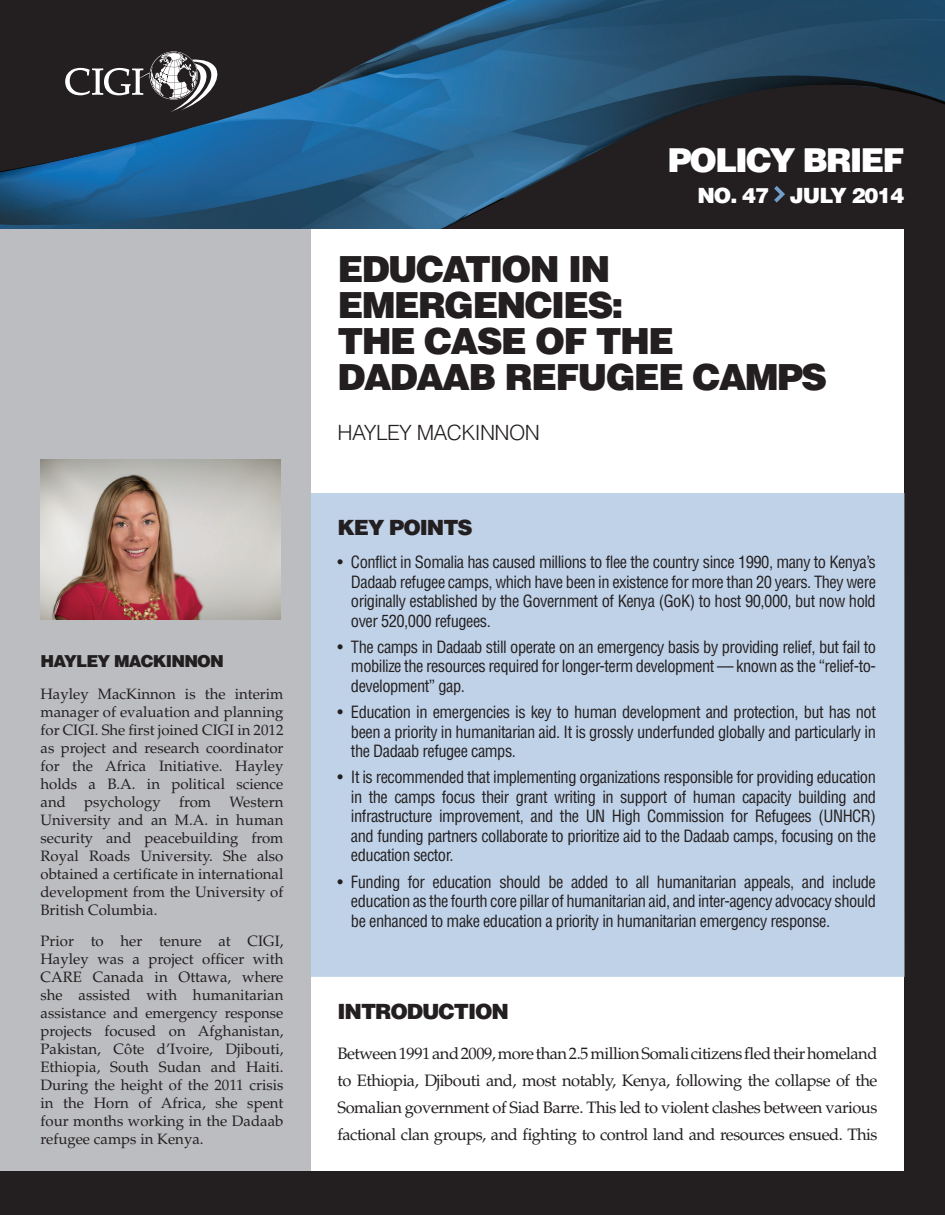
<style>
.page{position:relative;width:945px;height:1215px;background:#fff}
.page>*{position:absolute;margin:0;border:0;box-sizing:border-box;transform-origin:0 0}
.t1{font:900 36px/36px "Helvetica LT Std";letter-spacing:-.05em;color:#231f20}
.t2{font:900 33px "Helvetica LT Std";letter-spacing:-.06em;color:#fff}
.t3{font:900 21px "Helvetica LT Std";letter-spacing:-.05em;color:#231f20}
.t4{font:300 21px "Helvetica LT Std";letter-spacing:-.03em;color:#231f20}
.t5{font:900 21px "Helvetica LT Std";letter-spacing:-.05em;color:#fff}
.t6{font:condensed 16.5px/19.5px "Helvetica LT Std";letter-spacing:-.03em;color:#231f20;text-align:justify}
.t7{font:16.5px/27px "Palatino LT Std";letter-spacing:-.03em;color:#231f20;text-align:justify}
.t8{font:900 16.5px "Helvetica LT Std";letter-spacing:-.05em;color:#231f20}
.t9{font:15px/18px "Palatino LT Std";color:#231f20;text-align:justify}
</style>
<div class="page">
<div style="left:0;top:376px;width:945px;height:839px;background:#231f20"></div>
<img style="left:0;top:0;width:945px;height:376px">
<svg style="left:65px;top:51px;width:157px;height:62px;background:#535050"></svg>
<div style="left:310px;top:230px;width:594px;height:941px;background:#fff"></div>
<div style="left:310px;top:493px;width:594px;height:484px;background:#c0d2e8"></div>
<svg style="left:774px;top:186px;width:11px;height:17px"></svg>
<div style="left:0;top:230px;width:310px;height:941px;background:#bcbdc0"></div>
<img style="left:40px;top:459px;width:240px;height:160px">
<p class="t8" style="left:40px;top:651px;width:185px">HAYLEY MACKINNON</p>
<p class="t9" style="left:40px;top:685px;width:245px">Hayley MacKinnon is the interim manager of evaluation and planning for CIGI. She first joined CIGI in 2012 as project and research coordinator for the Africa Initiative. Hayley holds a B.A. in political science and psychology from Western University and an M.A. in human security and peacebuilding from Royal Roads University. She also obtained a certificate in international development from the University of British Columbia.</p>
<p class="t9" style="left:40px;top:932px;width:245px">Prior to her tenure at CIGI, Hayley was a project officer with CARE Canada in Ottawa, where she assisted with humanitarian assistance and emergency response projects focused on Afghanistan, Pakistan, Côte d’Ivoire, Djibouti, Ethiopia, South Sudan and Haiti.<br>During the height of the 2011 crisis in the Horn of Africa, she spent four months working in the Dadaab refugee camps in Kenya.</p>
<h2 class="t2" style="left:668px;top:139px;width:238px">POLICY BRIEF</h2>
<p class="t5" style="left:697px;top:181px;width:209px">NO. 47 JULY 2014</p>
<h1 class="t1" style="left:338px;top:251px;width:491px">EDUCATION IN<br>EMERGENCIES:<br>THE CASE OF THE<br>DADAAB REFUGEE CAMPS</h1>
<p class="t4" style="left:338px;top:419px;width:204px">HAYLEY MACKINNON</p>
<p class="t3" style="left:338px;top:514px;width:137px">KEY POINTS</p>
<p class="t6" style="left:351px;top:552px;width:527px;text-indent:-13px">• Conflict in Somalia has caused millions to flee the country since 1990, many to Kenya’s Dadaab refugee camps, which have been in existence for more than 20 years. They were originally established by the Government of Kenya (GoK) to host 90,000, but now hold over 520,000 refugees.</p>
<p class="t6" style="left:351px;top:637px;width:527px;text-indent:-13px">• The camps in Dadaab still operate on an emergency basis by providing relief, but fail to mobilize the resources required for longer-term development — known as the “relief-to&shy;development” gap.</p>
<p class="t6" style="left:351px;top:702px;width:526px;text-indent:-13px">• Education in emergencies is key to human development and protection, but has not been a priority in humanitarian aid. It is grossly underfunded globally and particularly in the Dadaab refugee camps.</p>
<p class="t6" style="left:351px;top:768px;width:527px;text-indent:-13px">• It is recommended that implementing organizations responsible for providing education in the camps focus their grant writing in support of human capacity building and infrastructure improvement, and the UN High Commission for Refugees (UNHCR) and funding partners collaborate to prioritize aid to the Dadaab camps, focusing on the education sector.</p>
<p class="t6" style="left:351px;top:872px;width:527px;text-indent:-13px">• Funding for education should be added to all humanitarian appeals, and include education as the fourth core pillar of humanitarian aid, and inter-agency advocacy should be enhanced to make education a priority in humanitarian emergency response.</p>
<p class="t3" style="left:338px;top:998px;width:173px">INTRODUCTION</p>
<p class="t7" style="left:338px;top:1041px;width:541px">Between 1991 and 2009, more than 2.5 million Somali citizens fled their homeland to Ethiopia, Djibouti and, most notably, Kenya, following the collapse of the Somalian government of Siad Barre. This led to violent clashes between various factional clan groups, and fighting to control land and resources ensued. This</p>
</div>
